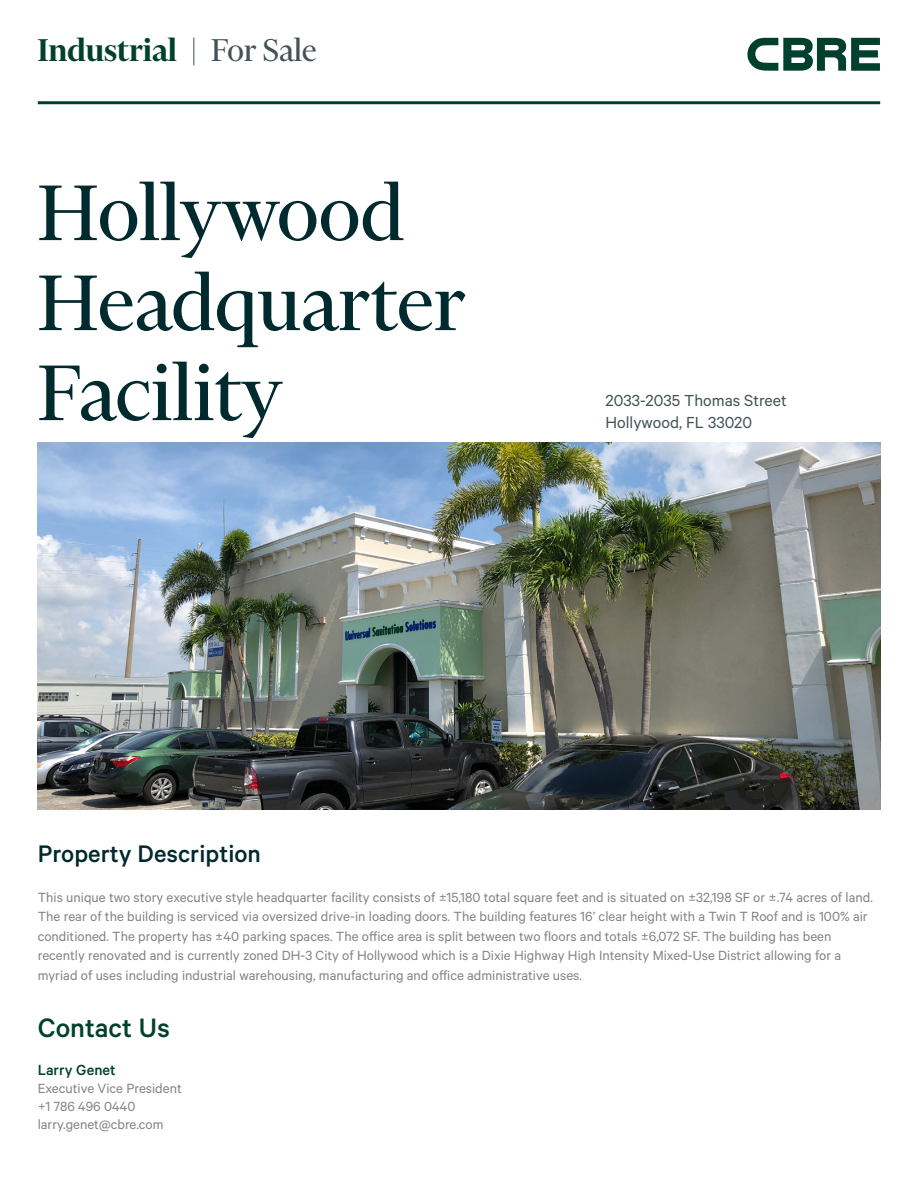
<style>
.page{position:relative;width:918px;height:1188px;background:#fff}
.page>*{position:absolute;margin:0;border:0;box-sizing:border-box;transform-origin:0 0}
.t1{font:90px/90px "Financier Display";color:#002a2e}
.t2{font:600 36px "Financier Display";color:#00402d}
.t3{font:500 30px "Calibre";color:#00402d}
.t4{font:500 27px "Calibre";color:#002a2e}
.t5{font:18px/21px "Calibre";color:#435254}
.t6{font:500 16.5px "Calibre";color:#00402d}
.t7{font:15px/19.5px "Calibre";color:#808581}
.s1{font-weight:400;color:#435254}
</style>
<div class="page">
<img style="left:38px;top:442px;width:842px;height:368px">
<svg style="left:747px;top:38px;width:133px;height:33px"></svg>
<hr style="left:38px;top:101px;width:842px;height:3px;background:#00402d">
<h2 class="t2" style="left:38px;top:26px;width:280px">Industrial <span class="s1">| For Sale</span></h2>
<h1 class="t1" style="left:38px;top:168px;width:430px">Hollywood<br>Headquarter<br>Facility</h1>
<p class="t5" style="left:606px;top:390px;width:183px">2033-2035 Thomas Street<br>Hollywood, FL 33020</p>
<h3 class="t4" style="left:38px;top:838px;width:225px">Property Description</h3>
<p class="t7" style="left:38px;top:887px;width:837px">This unique two story executive style headquarter facility consists of ±15,180 total square feet and is situated on ±32,198 SF or ±.74 acres of land.<br>The rear of the building is serviced via oversized drive-in loading doors. The building features 16’ clear height with a Twin T Roof and is 100% air conditioned. The property has ±40 parking spaces. The office area is split between two floors and totals ±6,072 SF. The building has been recently renovated and is currently zoned DH-3 City of Hollywood which is a Dixie Highway High Intensity Mixed-Use District allowing for a myriad of uses including industrial warehousing, manufacturing and office administrative uses.</p>
<h3 class="t3" style="left:38px;top:1010px;width:134px">Contact Us</h3>
<p class="t6" style="left:38px;top:1060px;width:79px">Larry Genet</p>
<p class="t7" style="left:38px;top:1079px;width:146px;line-height:18px">Executive Vice President +1 786 496 0440 larry.genet@cbre.com</p>
</div>
